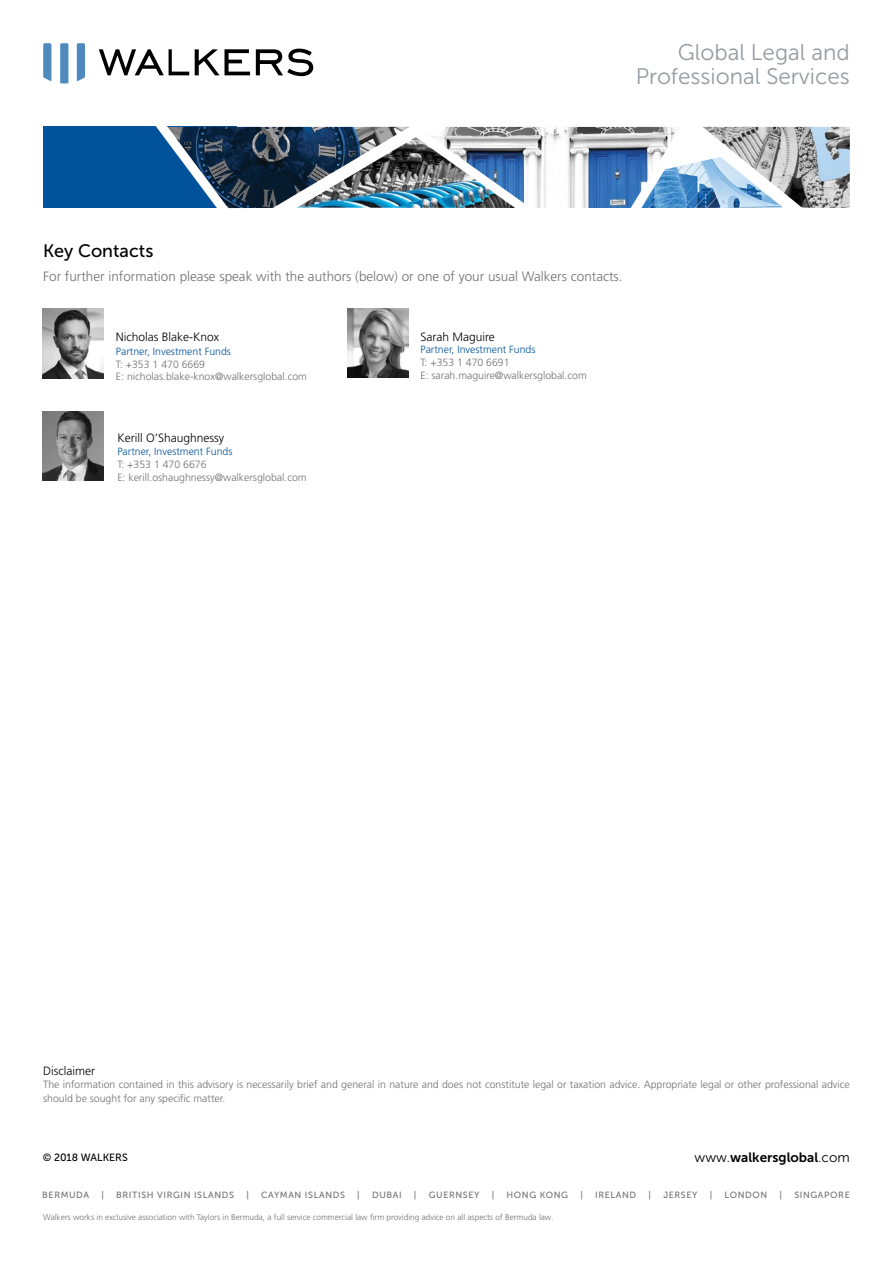
<style>
.page{position:relative;width:893px;height:1263px;background:#fff}
.page>*{position:absolute;margin:0;border:0;box-sizing:border-box;transform-origin:0 0}
.t1{font:22.5px/24px "Museo Sans 300";color:#949ca1;text-align:right}
.t2{font:18px "Museo Sans 500";color:#000}
.t3{font:300 13.5px "Frutiger LT Pro";color:#717073}
.t4{font:13.5px "Museo Sans 700";color:#000}
.t5{font:300 12px "Frutiger LT Pro";color:#000}
.t6{font:300 10.5px/12.8px "Frutiger LT Pro";color:#717073}
.t7{font:300 10.5px "Frutiger LT Pro";color:#00539b}
.t8{font:10.5px "Museo Sans 500";color:#000}
.t9{font:9px "Museo Sans 500";letter-spacing:.065em;color:#717073}
.t10{font:300 8.25px "Frutiger LT Pro";color:#717073}
.s1{font-family:"Museo Sans 300"}
</style>
<div class="page">
<svg style="left:99px;top:49px;width:90px;height:26px"></svg>
<svg style="left:195px;top:49px;width:55px;height:26px"></svg>
<svg style="left:256px;top:49px;width:57px;height:27px"></svg>
<svg style="left:43px;top:43px;width:8px;height:38px"></svg>
<svg style="left:60px;top:43px;width:8px;height:40px"></svg>
<svg style="left:77px;top:43px;width:8px;height:38px"></svg>
<div style="left:43px;top:127px;width:194px;height:81px;background:#00539b"></div>
<img style="left:237px;top:127px;width:383px;height:81px">
<img style="left:819px;top:127px;width:31px;height:81px">
<svg style="left:145px;top:126px;width:92px;height:83px"></svg>
<img style="left:258px;top:126px;width:288px;height:82px">
<svg style="left:620px;top:126px;width:199px;height:82px"></svg>
<img style="left:43px;top:309px;width:61px;height:69px">
<img style="left:348px;top:309px;width:60px;height:69px">
<img style="left:43px;top:411px;width:61px;height:70px">
<h1 class="t1" style="left:636px;top:41px;width:216px">Global Legal and<br>Professional Services</h1>
<h2 class="t2" style="left:43px;top:241px;width:112px">Key Contacts</h2>
<p class="t3" style="left:43px;top:268px;width:581px">For further information please speak with the authors (below) or one of your usual Walkers contacts.</p>
<p class="t5" style="left:116px;top:329px;width:105px">Nicholas Blake-Knox</p>
<p class="t7" style="left:116px;top:345px;width:117px">Partner, Investment Funds</p>
<p class="t6" style="left:116px;top:358px;width:193px">T: +353 1 470 6669<br>E: nicholas.blake-knox@walkersglobal.com</p>
<p class="t5" style="left:117px;top:431px;width:108px">Kerill O’Shaughnessy</p>
<p class="t7" style="left:117px;top:445px;width:117px">Partner, Investment Funds</p>
<p class="t6" style="left:117px;top:458px;width:191px">T: +353 1 470 6676<br>E: kerill.oshaughnessy@walkersglobal.com</p>
<p class="t5" style="left:420px;top:329px;width:76px">Sarah Maguire</p>
<p class="t7" style="left:420px;top:343px;width:117px">Partner, Investment Funds</p>
<p class="t6" style="left:420px;top:356px;width:168px">T: +353 1 470 6691<br>E: sarah.maguire@walkersglobal.com</p>
<p class="t5" style="left:43px;top:1064px;width:53px">Disclaimer</p>
<p class="t6" style="left:43px;top:1078px;width:808px;line-height:13.5px">The information contained in this advisory is necessarily brief and general in nature and does not constitute legal or taxation advice. Appropriate legal or other professional advice should be sought for any specific matter.</p>
<p class="t8" style="left:43px;top:1152px;width:86px">© 2018 WALKERS</p>
<p class="t4" style="left:695px;top:1149px;width:157px"><span class="s1">www.</span>walkersglobal<span class="s1">.com</span></p>
<p class="t9" style="left:42px;top:1190px;width:48px">BERMUDA</p>
<p class="t9" style="left:101px;top:1190px;width:4px">|</p>
<p class="t9" style="left:116px;top:1190px;width:119px">BRITISH VIRGIN ISLANDS</p>
<p class="t9" style="left:246px;top:1190px;width:4px">|</p>
<p class="t9" style="left:261px;top:1190px;width:85px">CAYMAN ISLANDS</p>
<p class="t9" style="left:357px;top:1190px;width:4px">|</p>
<p class="t9" style="left:372px;top:1190px;width:31px">DUBAI</p>
<p class="t9" style="left:414px;top:1190px;width:4px">|</p>
<p class="t9" style="left:429px;top:1190px;width:52px">GUERNSEY</p>
<p class="t9" style="left:492px;top:1190px;width:4px">|</p>
<p class="t9" style="left:507px;top:1190px;width:63px">HONG KONG</p>
<p class="t9" style="left:580px;top:1190px;width:4px">|</p>
<p class="t9" style="left:595px;top:1190px;width:43px">IRELAND</p>
<p class="t9" style="left:649px;top:1190px;width:4px">|</p>
<p class="t9" style="left:663px;top:1190px;width:36px">JERSEY</p>
<p class="t9" style="left:710px;top:1190px;width:4px">|</p>
<p class="t9" style="left:725px;top:1190px;width:44px">LONDON</p>
<p class="t9" style="left:779px;top:1190px;width:4px">|</p>
<p class="t9" style="left:794px;top:1190px;width:57px">SINGAPORE</p>
<p class="t10" style="left:43px;top:1212px;width:512px">Walkers works in exclusive association with Taylors in Bermuda, a full service commercial law firm providing advice on all aspects of Bermuda law.</p>
</div>
